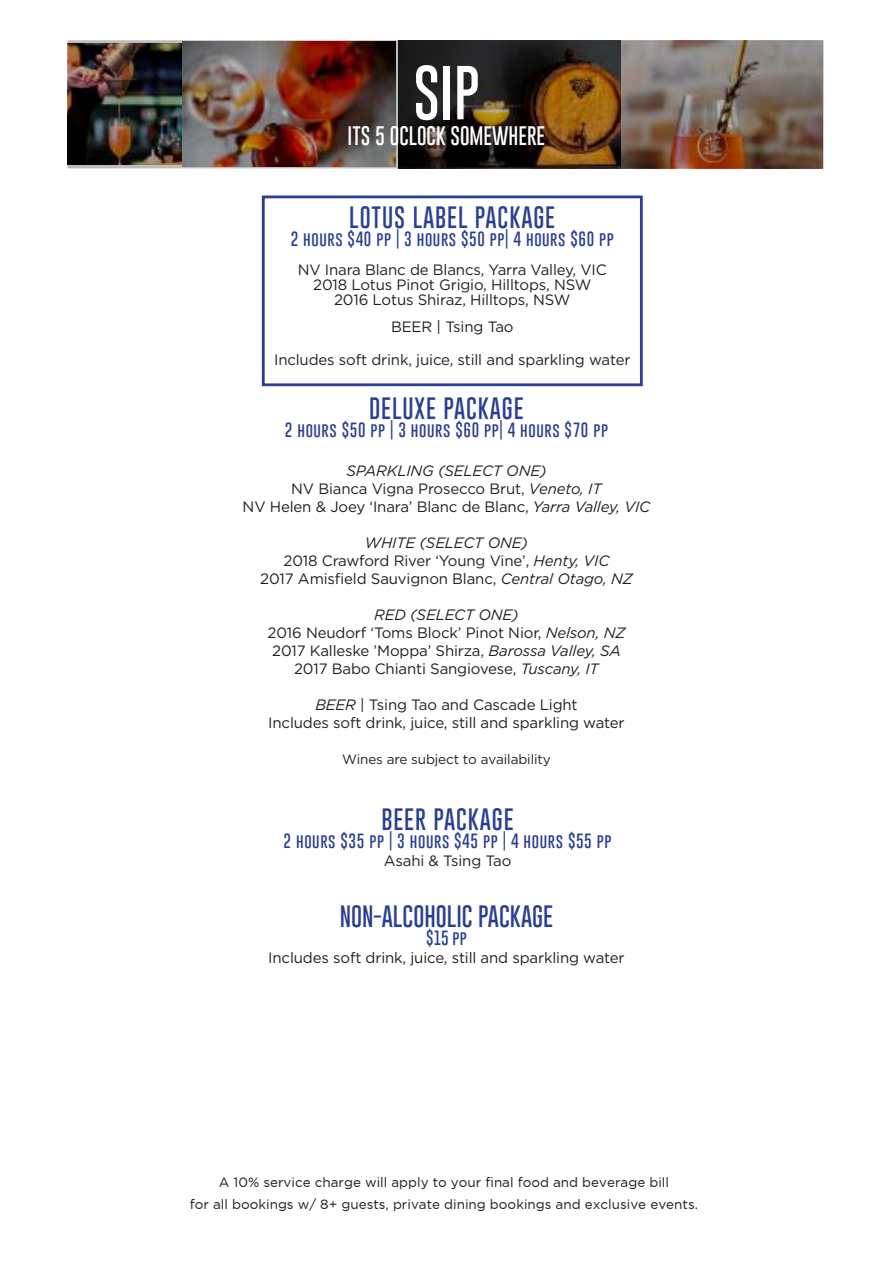
<style>
.page{position:relative;width:893px;height:1263px;background:#fff}
.page>*{position:absolute;margin:0;border:0;box-sizing:border-box;transform-origin:0 0}
.t1{font:100 55.5px "Gobold";color:#fff}
.t2{font:100 22.5px "Gobold";letter-spacing:.04em;color:#2a3f91}
.t3{font:100 22.5px "Gobold";color:#2a3f91}
.t4{font:100 19.5px "Gobold";color:#fff}
.t5{font:15px/18px "Gotham";letter-spacing:-.01em;color:#241f1f;text-align:center}
.t6{font:100 15px "Gobold";letter-spacing:.04em;color:#2a3f91}
.t7{font:13.5px/22.5px "Gotham";color:#241f1f;text-align:center}
.t8{font:13.5px "Gotham";letter-spacing:-.01em;color:#241f1f}
.s1{font-style:italic}
</style>
<div class="page">
<div style="left:262px;top:195px;width:381px;height:191px;background:#fff;border:3px solid #2a3f91"></div>
<img style="left:71px;top:43px;width:750px;height:122px">
<div style="left:68px;top:40px;width:756px;height:128px;border:2px solid #241f1f"></div>
<h1 class="t1" style="left:413px;top:57px;width:68px">SIP</h1>
<h3 class="t4" style="left:348px;top:123px;width:199px">ITS 5 OCLOCK SOMEWHERE</h3>
<h2 class="t2" style="left:349px;top:203px;width:207px">LOTUS LABEL PACKAGE</h2>
<p class="t6" style="left:291px;top:229px;width:325px">2 hours $40 pp | 3 hours $50 pp| 4 hours $60 pp</p>
<p class="t5" style="left:298px;top:262px;width:311px;line-height:15px">NV Inara Blanc de Blancs, Yarra Valley, VIC<br>2018 Lotus Pinot Grigio, Hilltops, NSW<br>2016 Lotus Shiraz, Hilltops, NSW</p>
<p class="t5" style="left:274px;top:310px;width:358px;line-height:32.7px">BEER | Tsing Tao<br>Includes soft drink, juice, still and sparkling water</p>
<h2 class="t2" style="left:369px;top:394px;width:156px">DELUXE PACKAGE</h2>
<p class="t6" style="left:285px;top:420px;width:325px">2 hours $50 pp | 3 hours $60 pp| 4 hours $70 pp</p>
<p class="t5" style="left:243px;top:461px;width:409px"><span class="s1">SPARKLING (SELECT ONE)<br></span>NV Bianca Vigna Prosecco Brut, <span class="s1">Veneto, IT<br></span>NV Helen &amp; Joey ‘Inara’ Blanc de Blanc, <span class="s1">Yarra Valley, VIC</span></p>
<p class="t5" style="left:260px;top:533px;width:374px"><span class="s1">WHITE (SELECT ONE)<br></span>2018 Crawford River ‘Young Vine’, <span class="s1">Henty, VIC<br></span>2017 Amisfield Sauvignon Blanc, <span class="s1">Central Otago, NZ</span></p>
<p class="t5" style="left:268px;top:605px;width:359px"><span class="s1">RED (SELECT ONE)<br></span>2016 Neudorf ‘Toms Block’ Pinot Nior, <span class="s1">Nelson, NZ </span>2017 Kalleske ’Moppa’ Shirza, <span class="s1">Barossa Valley, SA </span>2017 Babo Chianti Sangiovese, <span class="s1">Tuscany, IT</span></p>
<p class="t5" style="left:268px;top:695px;width:358px"><span class="s1">BEER</span> | Tsing Tao and Cascade Light<br>Includes soft drink, juice, still and sparkling water</p>
<p class="t8" style="left:342px;top:751px;width:210px">Wines are subject to availability</p>
<h2 class="t2" style="left:381px;top:805px;width:134px">BEER PACKAGE</h2>
<p class="t6" style="left:284px;top:831px;width:329px">2 hours $35 pp | 3 hours $45 pp | 4 hours $55 pp</p>
<p class="t5" style="left:384px;top:852px;width:129px">Asahi &amp; Tsing Tao</p>
<h2 class="t3" style="left:340px;top:901px;width:215px">NON-ALCOHOLIC PACKAGE</h2>
<p class="t6" style="left:426px;top:928px;width:42px">$15 pp</p>
<p class="t5" style="left:268px;top:948px;width:358px">Includes soft drink, juice, still and sparkling water</p>
<p class="t7" style="left:190px;top:1170px;width:510px">A 10% service charge will apply to your final food and beverage bill<br>for all bookings w/ 8+ guests, private dining bookings and exclusive events.</p>
</div>
